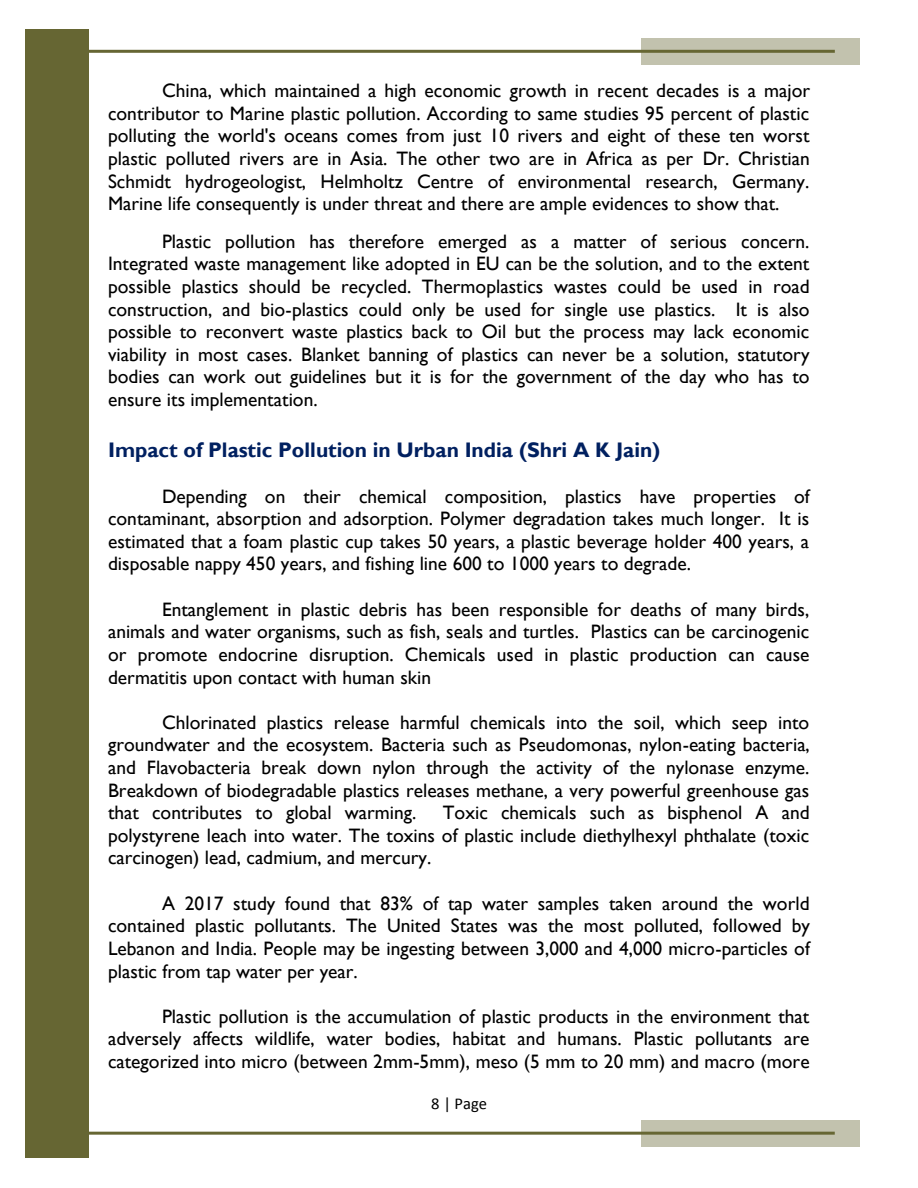
<style>
.page{position:relative;width:918px;height:1188px;background:#fff}
.page>*{position:absolute;margin:0;border:0;box-sizing:border-box;transform-origin:0 0}
.t1{font:700 21px "Gill Sans MT";color:#002060}
.t2{font:19.5px/22.6px "Gill Sans MT";color:#000;text-align:justify}
.t3{font:16.5px "Calibri";color:#000}
</style>
<div class="page">
<div style="left:25px;top:29px;width:64px;height:1128px;background:#663"></div>
<div style="left:641px;top:38px;width:219px;height:27px;background:#c2c2ae"></div>
<hr style="left:76px;top:50px;width:759px;height:3px;background:#663">
<div style="left:641px;top:1120px;width:219px;height:27px;background:#c2c2ae"></div>
<hr style="left:76px;top:1132px;width:759px;height:3px;background:#663">
<p class="t2" style="left:108px;top:79px;width:704px;text-indent:54px">China, which maintained a high economic growth in recent decades is a major contributor to Marine plastic pollution. According to same studies 95 percent of plastic polluting the world's oceans comes from just 10 rivers and eight of these ten worst plastic polluted rivers are in Asia. The other two are in Africa as per Dr. Christian Schmidt hydrogeologist, Helmholtz Centre of environmental research, Germany.<br>Marine life consequently is under threat and there are ample evidences to show that.</p>
<p class="t2" style="left:108px;top:230px;width:703px;text-indent:54px">Plastic pollution has therefore emerged as a matter of serious concern.<br>Integrated waste management like adopted in EU can be the solution, and to the extent possible plastics should be recycled. Thermoplastics wastes could be used in road construction, and bio-plastics could only be used for single use plastics. It is also possible to reconvert waste plastics back to Oil but the process may lack economic viability in most cases. Blanket banning of plastics can never be a solution, statutory bodies can work out guidelines but it is for the government of the day who has to ensure its implementation.</p>
<h1 class="t1" style="left:108px;top:437px;width:554px">Impact of Plastic Pollution in Urban India (Shri A K Jain)</h1>
<p class="t2" style="left:108px;top:484px;width:703px;text-indent:54px">Depending on their chemical composition, plastics have properties of contaminant, absorption and adsorption. Polymer degradation takes much longer. It is estimated that a foam plastic cup takes 50 years, a plastic beverage holder 400 years, a disposable nappy 450 years, and fishing line 600 to 1000 years to degrade.</p>
<p class="t2" style="left:108px;top:598px;width:703px;text-indent:54px">Entanglement in plastic debris has been responsible for deaths of many birds, animals and water organisms, such as fish, seals and turtles. Plastics can be carcinogenic or promote endocrine disruption. Chemicals used in plastic production can cause dermatitis upon contact with human skin</p>
<p class="t2" style="left:108px;top:711px;width:703px;text-indent:54px">Chlorinated plastics release harmful chemicals into the soil, which seep into groundwater and the ecosystem. Bacteria such as Pseudomonas, nylon-eating bacteria, and Flavobacteria break down nylon through the activity of the nylonase enzyme.<br>Breakdown of biodegradable plastics releases methane, a very powerful greenhouse gas that contributes to global warming.</p>
<p class="t2" style="left:108px;top:801px;width:703px;text-indent:335px">Toxic chemicals such as bisphenol A and polystyrene leach into water. The toxins of plastic include diethylhexyl phthalate (toxic carcinogen) lead, cadmium, and mercury.</p>
<p class="t2" style="left:108px;top:892px;width:703px;text-indent:54px">A 2017 study found that 83% of tap water samples taken around the world contained plastic pollutants. The United States was the most polluted, followed by Lebanon and India. People may be ingesting between 3,000 and 4,000 micro-particles of plastic from tap water per year.</p>
<p class="t2" style="left:108px;top:1005px;width:703px;text-indent:54px">Plastic pollution is the accumulation of plastic products in the environment that adversely affects wildlife, water bodies, habitat and humans. Plastic pollutants are categorized into micro (between 2mm-5mm), meso (5 mm to 20 mm) and macro (more</p>
<p class="t3" style="left:431px;top:1097px;width:57px">8 | Page</p>
</div>
